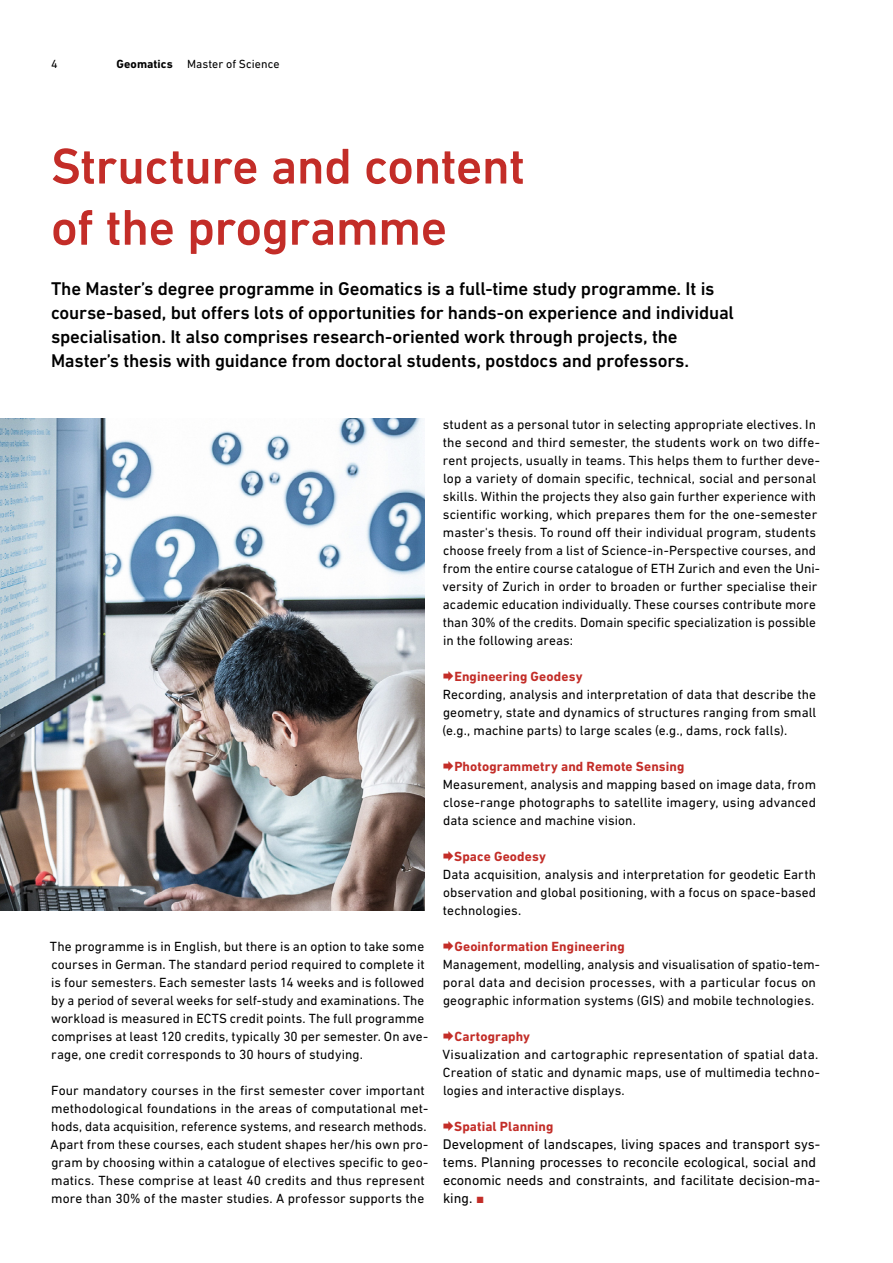
<style>
.page{position:relative;width:893px;height:1263px;background:#fff}
.page>*{position:absolute;margin:0;border:0;box-sizing:border-box;transform-origin:0 0}
.Headline_A4-L__DIN_N{font:500 51px "DIN Next W1 G";letter-spacing:-.015em;color:#c32d28}
.Intro_A4-M__DIN_Next{font:500 18.75px/24px "DIN Next W1 G";letter-spacing:-.01em;color:#000}
.Fliesstext{font:14.25px/18px "DIN Next W1 G";color:#000}
.Lauftext_Standard__B{font:13.5px/18px "DIN Next W1 G";letter-spacing:.005em;color:#000}
.Untertitel{font:700 13.5px "DIN Next W1 G";letter-spacing:.01em;color:#c32d28}
.t1{font:12px "DIN Next W1 G";letter-spacing:.005em;color:#000}
.s1{font-weight:700}
.s2{font-family:"Arial";font-size:13.5px;color:#c32d28}
</style>
<div class="page">
<img style="left:0;top:419px;width:424px;height:491px">
<p class="t1" style="left:51px;top:57px;width:8px">4</p>
<p class="t1" style="left:116px;top:57px;width:165px"><span class="s1">Geomatics</span> Master of Science</p>
<p class="Headline_A4-L__DIN_N" style="left:51px;top:137px;width:476px">Structure and content</p>
<p class="Headline_A4-L__DIN_N" style="left:51px;top:198px;width:398px">of the programme</p>
<p class="Intro_A4-M__DIN_Next" style="left:51px;top:276px;width:685px">The Master’s degree programme in Geomatics is a full-time study programme. It is course-based, but offers lots of opportunities for hands-on experience and individual specialisation. It also comprises research-oriented work through projects, the Master’s thesis with guidance from doctoral students, postdocs and professors.</p>
<p class="Lauftext_Standard__B" style="left:50px;top:937px;width:380px">The programme is in English, but there is an option to take some courses in German. The standard period required to complete it is four semesters. Each semester lasts 14 weeks and is followed by a period of several weeks for self-study and examinations. The workload is measured in ECTS credit points. The full programme comprises at least 120 credits, typically 30 per semester. On ave&shy;rage, one credit corresponds to 30 hours of studying.</p>
<p class="Lauftext_Standard__B" style="left:51px;top:1081px;width:379px">Four mandatory courses in the first semester cover important methodological foundations in the areas of computational met&shy;hods, data acquisition, reference systems, and research methods.<br>Apart from these courses, each student shapes her/his own pro&shy;gram by choosing within a catalogue of electives specific to geo&shy;matics. These comprise at least 40 credits and thus represent more than 30% of the master studies. A professor supports the</p>
<p class="Lauftext_Standard__B" style="left:443px;top:415px;width:379px">student as a personal tutor in selecting appropriate electives. In the second and third semester, the students work on two diffe&shy;rent projects, usually in teams. This helps them to further deve&shy;lop a variety of domain specific, technical, social and personal skills. Within the projects they also gain further experience with scientific working, which prepares them for the one-semester master's thesis. To round off their individual program, students choose freely from a list of Science-in-Perspective courses, and from the entire course catalogue of ETH Zurich and even the Uni&shy;versity of Zurich in order to broaden or further specialise their academic education individually. These courses contribute more than 30% of the credits. Domain specific specialization is possible in the following areas:</p>
<p class="Untertitel" style="left:454px;top:669px;width:130px">Engineering Geodesy</p>
<p class="Lauftext_Standard__B" style="left:443px;top:685px;width:375px;text-align:justify">Recording, analysis and interpretation of data that describe the geometry, state and dynamics of structures ranging from small (e.g., machine parts) to large scales (e.g., dams, rock falls).</p>
<p class="Untertitel" style="left:454px;top:759px;width:232px">Photogrammetry and Remote Sensing</p>
<p class="Lauftext_Standard__B" style="left:443px;top:775px;width:375px;text-align:justify">Measurement, analysis and mapping based on image data, from close-range photographs to satellite imagery, using advanced data science and machine vision.</p>
<p class="Untertitel" style="left:454px;top:849px;width:93px">Space Geodesy</p>
<p class="Lauftext_Standard__B" style="left:443px;top:865px;width:375px;text-align:justify">Data acquisition, analysis and interpretation for geodetic Earth observation and global positioning, with a focus on space-based technologies.</p>
<p class="Untertitel" style="left:454px;top:939px;width:172px">Geoinformation Engineering</p>
<p class="Lauftext_Standard__B" style="left:443px;top:955px;width:378px">Management, modelling, analysis and visualisation of spatio-tem&shy;poral data and decision processes, with a particular focus on geographic information systems (GIS) and mobile technologies.</p>
<p class="Untertitel" style="left:454px;top:1029px;width:77px">Cartography</p>
<p class="Lauftext_Standard__B" style="left:442px;top:1045px;width:379px;text-align:justify">Visualization and cartographic representation of spatial data.<br>Creation of static and dynamic maps, use of multimedia techno&shy;logies and interactive displays.</p>
<p class="Untertitel" style="left:454px;top:1119px;width:101px">Spatial Planning</p>
<p class="Fliesstext" style="left:443px;top:1135px;width:379px">Development of landscapes, living spaces and transport sys&shy;tems. Planning processes to reconcile ecological, social and economic needs and constraints, and facilitate decision-ma&shy;king. <span class="s2">■</span></p>
</div>
